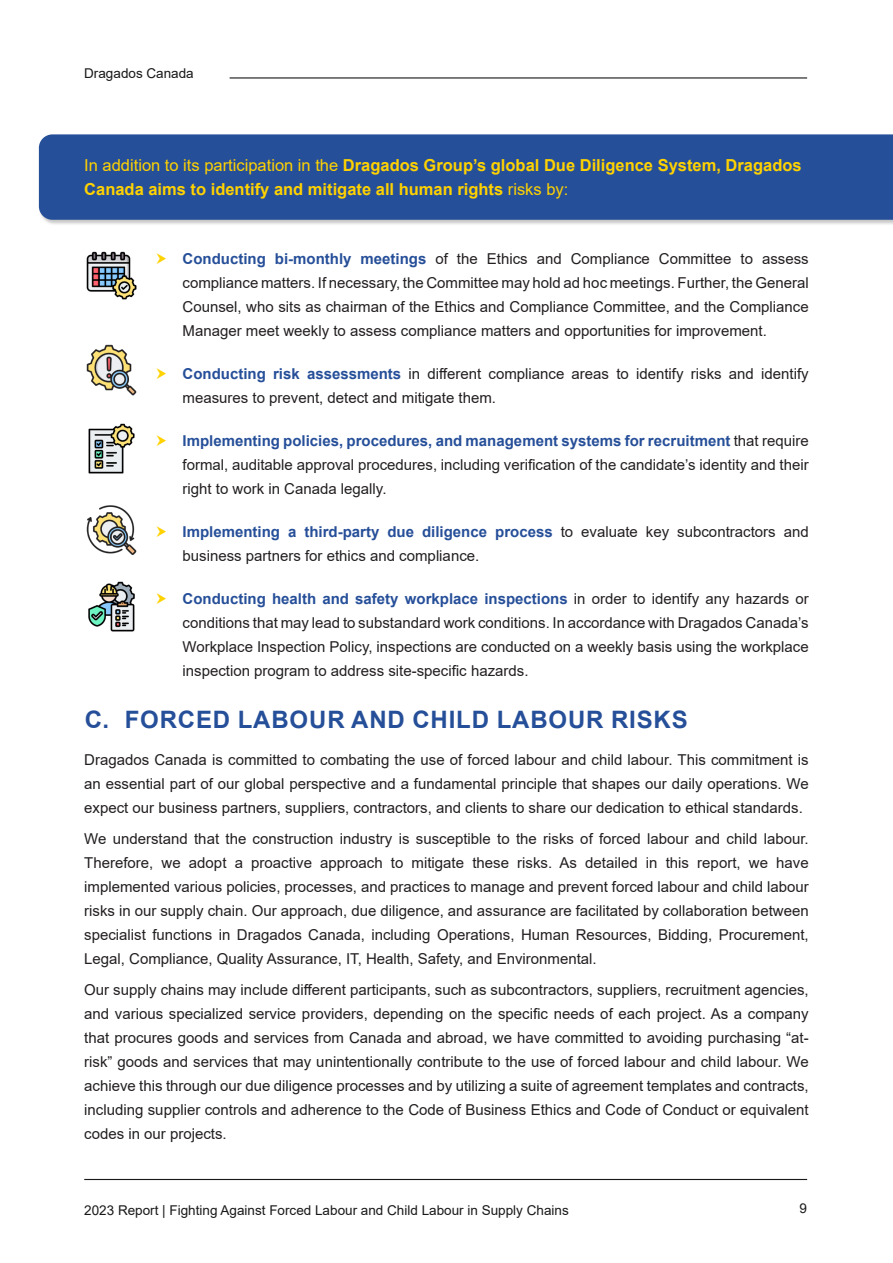
<style>
.page{position:relative;width:893px;height:1263px;background:#fff}
.page>*{position:absolute;margin:0;border:0;box-sizing:border-box;transform-origin:0 0}
.t1{font:700 24px "Arial";letter-spacing:.035em;color:#264f99}
.t2{font:700 16.5px/24px "Arial";color:#ffd200}
.t3{font:15px/24px "Arial";color:#231f20;text-align:justify}
.t4{font:13.5px "Arial";color:#1a181a}
.s1{font-weight:400}
.s2{font-weight:700;color:#264f99}
</style>
<div class="page">
<hr style="left:230px;top:77px;width:577px;height:2px;background:#1a181a">
<hr style="left:84px;top:1179px;width:723px;height:1px;background:#1a181a">
<div style="left:39px;top:134px;width:854px;height:92px;background:#231f20;opacity:.25"></div>
<div style="left:39px;top:134px;width:854px;height:86px;background:#264f99"></div>
<img style="left:86px;top:251px;width:50px;height:49px">
<img style="left:86px;top:345px;width:50px;height:50px">
<img style="left:88px;top:423px;width:47px;height:51px">
<img style="left:86px;top:505px;width:50px;height:50px">
<img style="left:88px;top:581px;width:47px;height:50px">
<p class="t4" style="left:84px;top:64px;width:111px">Dragados Canada</p>
<p class="t2" style="left:84px;top:153px;width:719px"><span class="s1">In addition to its participation in the</span> Dragados Group’s global Due Diligence System, Dragados<br>Canada aims to identify and mitigate all human rights <span class="s1">risks by:</span></p>
<p class="t3" style="left:183px;top:247px;width:628px"><span class="s2">Conducting bi-monthly meetings</span> of the Ethics and Compliance Committee to assess compliance matters. If necessary, the Committee may hold ad hoc meetings. Further, the General Counsel, who sits as chairman of the Ethics and Compliance Committee, and the Compliance Manager meet weekly to assess compliance matters and opportunities for improvement.</p>
<p class="t3" style="left:183px;top:362px;width:628px"><span class="s2">Conducting risk assessments</span> in different compliance areas to identify risks and identify measures to prevent, detect and mitigate them.</p>
<p class="t3" style="left:183px;top:429px;width:628px"><span class="s2">Implementing policies, procedures, and management systems for recruitment</span> that require formal, auditable approval procedures, including verification of the candidate’s identity and their right to work in Canada legally.</p>
<p class="t3" style="left:183px;top:520px;width:628px"><span class="s2">Implementing a third-party due diligence process</span> to evaluate key subcontractors and business partners for ethics and compliance.</p>
<p class="t3" style="left:183px;top:587px;width:628px"><span class="s2">Conducting health and safety workplace inspections</span> in order to identify any hazards or conditions that may lead to substandard work conditions. In accordance with Dragados Canada’s Workplace Inspection Policy, inspections are conducted on a weekly basis using the workplace inspection program to address site-specific hazards.</p>
<h1 class="t1" style="left:85px;top:702px;width:605px">C. FORCED LABOUR AND CHILD LABOUR RISKS</h1>
<p class="t3" style="left:84px;top:748px;width:726px">Dragados Canada is committed to combating the use of forced labour and child labour. This commitment is an essential part of our global perspective and a fundamental principle that shapes our daily operations. We expect our business partners, suppliers, contractors, and clients to share our dedication to ethical standards.</p>
<p class="t3" style="left:84px;top:827px;width:726px">We understand that the construction industry is susceptible to the risks of forced labour and child labour.<br>Therefore, we adopt a proactive approach to mitigate these risks. As detailed in this report, we have implemented various policies, processes, and practices to manage and prevent forced labour and child labour risks in our supply chain. Our approach, due diligence, and assurance are facilitated by collaboration between specialist functions in Dragados Canada, including Operations, Human Resources, Bidding, Procurement, Legal, Compliance, Quality Assurance, IT, Health, Safety, and Environmental.</p>
<p class="t3" style="left:84px;top:977px;width:726px">Our supply chains may include different participants, such as subcontractors, suppliers, recruitment agencies, and various specialized service providers, depending on the specific needs of each project. As a company that procures goods and services from Canada and abroad, we have committed to avoiding purchasing “at&shy;risk” goods and services that may unintentionally contribute to the use of forced labour and child labour. We achieve this through our due diligence processes and by utilizing a suite of agreement templates and contracts, including supplier controls and adherence to the Code of Business Ethics and Code of Conduct or equivalent codes in our projects.</p>
<p class="t4" style="left:84px;top:1200px;width:486px">2023 Report | Fighting Against Forced Labour and Child Labour in Supply Chains</p>
<p class="t4" style="left:800px;top:1199px;width:9px">9</p>
</div>
